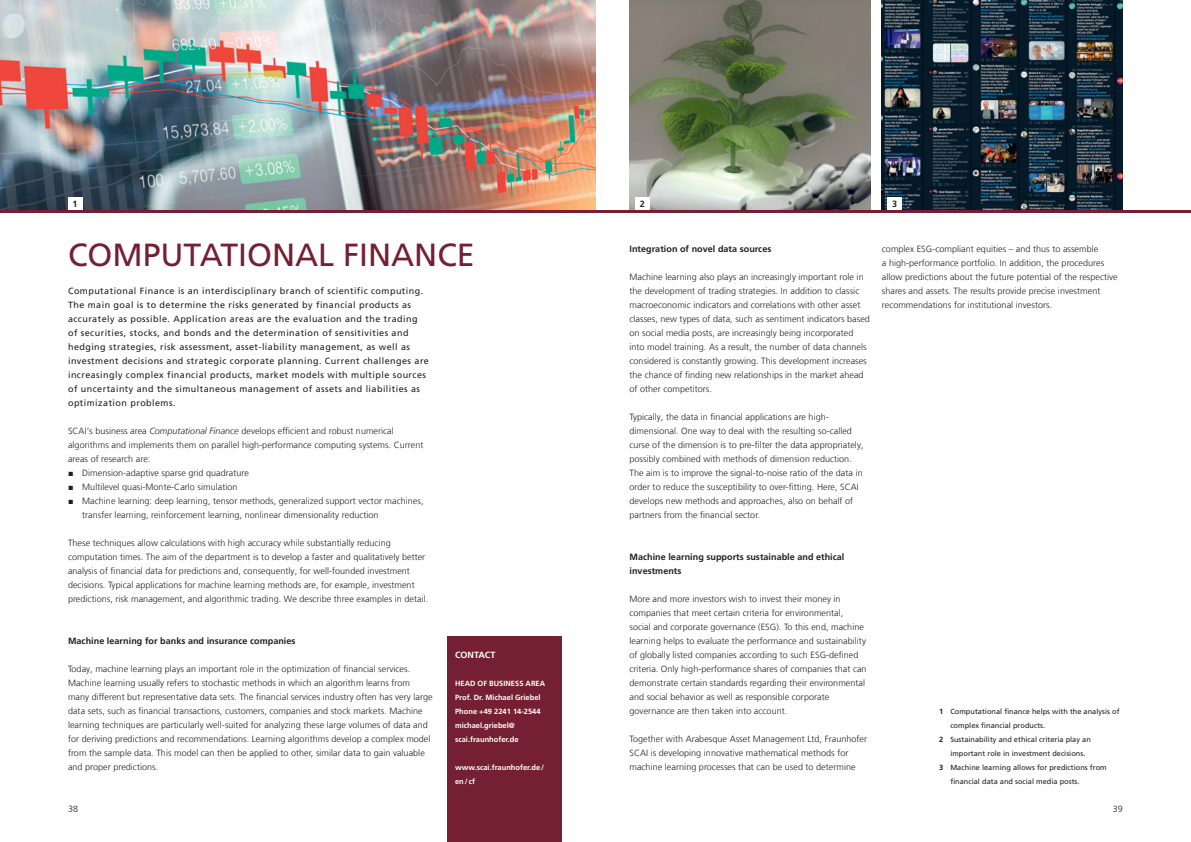
<style>
.page{position:relative;width:1191px;height:842px;background:#fff}
.page>*{position:absolute;margin:0;border:0;box-sizing:border-box;transform-origin:0 0}
.t1{font:32px "Frutiger LT Com";color:#751f32}
.t2{font:300 9px/14px "Frutiger LT Com";letter-spacing:.005em;color:#231f20}
.t3{font:9px/14px "Frutiger LT Com";letter-spacing:.05em;color:#231f20}
.t4{font:700 9px/14px "Frutiger LT Com";letter-spacing:.005em;color:#231f20}
.t5{font:700 9px "Frutiger LT Com";color:#fff}
.t6{font:700 7.5px/14px "Frutiger LT Com";color:#fff}
.t7{font:7.4px "Frutiger LT Com";letter-spacing:.005em;color:#231f20}
.s1{font-style:italic}
.s2{font-family:"Arial";font-weight:400}
.s3{font-weight:700;font-size:7.5px}
</style>
<div class="page">
<img style="left:0;top:0;width:595px;height:210px">
<div style="left:446px;top:637px;width:115px;height:205px;background:#751f32"></div>
<img style="left:629px;top:0;width:241px;height:210px">
<img style="left:882px;top:0;width:241px;height:210px">
<div style="left:635px;top:198px;width:14px;height:12px;background:#fff"></div>
<div style="left:888px;top:198px;width:14px;height:12px;background:#fff"></div>
<div style="left:68px;top:198px;width:14px;height:12px;background:#fff"></div>
<hr style="left:0;top:210px;width:1191px;height:3px;background:#751f32">
<p class="t4" style="left:72px;top:197px;width:7px">1</p>
<p class="t4" style="left:640px;top:197px;width:7px">2</p>
<p class="t4" style="left:892px;top:197px;width:7px">3</p>
<h1 class="t1" style="left:68px;top:236px;width:408px">COMPUTATIONAL FINANCE</h1>
<p class="t3" style="left:68px;top:284px;width:362px">Computational Finance is an interdisciplinary branch of scientific computing.<br>The main goal is to determine the risks generated by financial products as accurately as possible. Application areas are the evaluation and the trading of securities, stocks, and bonds and the determination of sensitivities and hedging strategies, risk assessment, asset-liability management, as well as investment decisions and strategic corporate planning. Current challenges are increasingly complex financial products, market models with multiple sources of uncertainty and the simultaneous management of assets and liabilities as optimization problems.</p>
<p class="t2" style="left:68px;top:424px;width:357px">SCAI‘s business area <span class="s1">Computational Finance</span> develops efficient and robust numerical algorithms and implements them on parallel high-performance computing systems. Current areas of research are:</p>
<p class="t2" style="left:68px;top:466px;width:182px"><span class="s2">■</span> Dimension-adaptive sparse grid quadrature</p>
<p class="t2" style="left:68px;top:480px;width:171px"><span class="s2">■</span> Multilevel quasi-Monte-Carlo simulation</p>
<p class="t2" style="left:82px;top:494px;width:343px;text-indent:-14px"><span class="s2">■</span> Machine learning: deep learning, tensor methods, generalized support vector machines, transfer learning, reinforcement learning, nonlinear dimensionality reduction</p>
<p class="t2" style="left:68px;top:536px;width:362px">These techniques allow calculations with high accuracy while substantially reducing computation times. The aim of the department is to develop a faster and qualitatively better analysis of financial data for predictions and, consequently, for well-founded investment decisions. Typical applications for machine learning methods are, for example, investment predictions, risk management, and algorithmic trading. We describe three examples in detail.</p>
<p class="t4" style="left:68px;top:634px;width:229px">Machine learning for banks and insurance companies</p>
<p class="t2" style="left:68px;top:662px;width:366px">Today, machine learning plays an important role in the optimization of financial services.<br>Machine learning usually refers to stochastic methods in which an algorithm learns from many different but representative data sets. The financial services industry often has very large data sets, such as financial transactions, customers, companies and stock markets. Machine learning techniques are particularly well-suited for analyzing these large volumes of data and for deriving predictions and recommendations. Learning algorithms develop a complex model from the sample data. This model can then be applied to other, similar data to gain valuable and proper predictions.</p>
<p class="t5" style="left:455px;top:650px;width:42px">CONTACT</p>
<p class="t6" style="left:455px;top:676px;width:92px">HEAD OF BUSINESS AREA<br>Prof. Dr. Michael Griebel<br>Phone +49 2241 14-2544 michael.griebel@ scai.fraunhofer.de</p>
<p class="t6" style="left:455px;top:760px;width:91px">www.scai.fraunhofer.de/ en/cf</p>
<p class="t4" style="left:629px;top:242px;width:143px">Integration of novel data sources</p>
<p class="t2" style="left:629px;top:270px;width:242px">Machine learning also plays an increasingly important role in the development of trading strategies. In addition to classic macroeconomic indicators and correlations with other asset classes, new types of data, such as sentiment indicators based on social media posts, are increasingly being incorporated into model training. As a result, the number of data channels considered is constantly growing. This development increases the chance of finding new relationships in the market ahead of other competitors.</p>
<p class="t2" style="left:629px;top:410px;width:235px">Typically, the data in financial applications are high&shy;dimensional. One way to deal with the resulting so-called curse of the dimension is to pre-filter the data appropriately, possibly combined with methods of dimension reduction.<br>The aim is to improve the signal-to-noise ratio of the data in order to reduce the susceptibility to over-fitting. Here, SCAI develops new methods and approaches, also on behalf of partners from the financial sector.</p>
<p class="t4" style="left:629px;top:550px;width:216px">Machine learning supports sustainable and ethical investments</p>
<p class="t2" style="left:629px;top:592px;width:238px">More and more investors wish to invest their money in companies that meet certain criteria for environmental, social and corporate governance (ESG). To this end, machine learning helps to evaluate the performance and sustainability of globally listed companies according to such ESG-defined criteria. Only high-performance shares of companies that can demonstrate certain standards regarding their environmental and social behavior as well as responsible corporate governance are then taken into account.</p>
<p class="t2" style="left:629px;top:732px;width:239px">Together with Arabesque Asset Management Ltd, Fraunhofer<br>SCAI is developing innovative mathematical methods for machine learning processes that can be used to determine</p>
<p class="t2" style="left:882px;top:242px;width:237px">complex ESG-compliant equities – and thus to assemble<br>a high-performance portfolio. In addition, the procedures allow predictions about the future potential of the respective shares and assets. The results provide precise investment recommendations for institutional investors.</p>
<p class="t7" style="left:939px;top:707px;width:182px"><span class="s3">1</span> Computational finance helps with the analysis of</p>
<p class="t7" style="left:950px;top:721px;width:96px">complex financial products.</p>
<p class="t7" style="left:939px;top:735px;width:153px"><span class="s3">2</span> Sustainability and ethical criteria play an</p>
<p class="t7" style="left:950px;top:749px;width:136px">important role in investment decisions.</p>
<p class="t7" style="left:939px;top:763px;width:169px"><span class="s3">3</span> Machine learning allows for predictions from</p>
<p class="t7" style="left:950px;top:777px;width:131px">financial data and social media posts.</p>
<p class="t2" style="left:68px;top:802px;width:12px">38</p>
<p class="t2" style="left:1112px;top:802px;width:12px">39</p>
</div>
